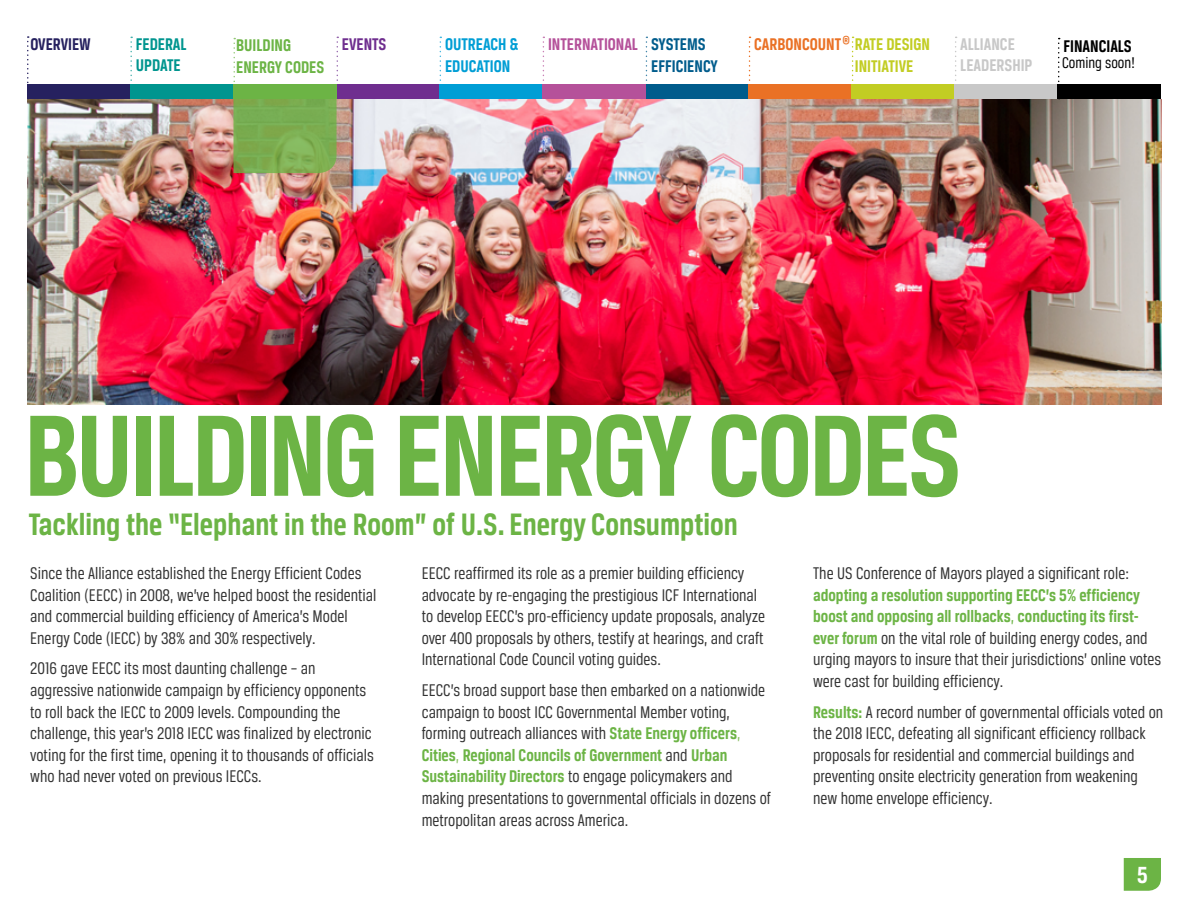
<style>
.page{position:relative;width:1188px;height:918px;background:#fff}
.page>*{position:absolute;margin:0;border:0;box-sizing:border-box;transform-origin:0 0}
.t1{font:700 123px "Breuer Condensed";letter-spacing:-.025em;color:#6cb445}
.t2{font:700 33px "Breuer Condensed";color:#6cb445}
.t3{font:700 24.9px "Breuer Condensed";color:#fff}
.t4{font:18px/21.6px "Breuer Condensed";color:#333}
.t5{font:700 18px/21.6px "Breuer Condensed";color:#c2cd23}
.t6{font:700 18px "Breuer Condensed";color:#6cb445}
.t7{font:700 18px/21.6px "Breuer Condensed";color:#009ed5}
.t8{font:700 18px/21px "Breuer Condensed";color:#c8c8c8}
.t9{font:700 18px/21.6px "Breuer Condensed";color:#005c8c}
.t10{font:700 18px/21px "Breuer Condensed";color:#00958f}
.t11{font:700 18px "Breuer Condensed";color:#b5519a}
.t12{font:700 18px "Breuer Condensed";color:#000}
.t13{font:700 18px "Breuer Condensed";color:#26215f}
.t14{font:700 18px "Breuer Condensed";color:#6f2e8f}
.t15{font:16.5px "Breuer Condensed";color:#000}
.t16{font:700 12px "Breuer Condensed";color:#ea7125}
.s1{color:#ea7125}
.s2{font-weight:700;color:#6cb445}
.s3{color:#8abe63}
.s4{color:#6cb445}
</style>
<div class="page">
<svg style="left:1124px;top:858px;width:37px;height:33px"></svg>
<img style="left:27px;top:100px;width:1134px;height:304px">
<div style="left:27px;top:85px;width:103px;height:14px;background:#26215f"></div>
<svg style="left:27px;top:36px;width:2px;height:49px"></svg>
<svg style="left:130px;top:37px;width:2px;height:48px"></svg>
<div style="left:130px;top:85px;width:103px;height:14px;background:#00958f"></div>
<div style="left:337px;top:85px;width:103px;height:14px;background:#6f2e8f"></div>
<svg style="left:440px;top:37px;width:1px;height:48px"></svg>
<div style="left:440px;top:85px;width:103px;height:14px;background:#009ed5"></div>
<svg style="left:646px;top:37px;width:1px;height:48px"></svg>
<div style="left:646px;top:85px;width:103px;height:14px;background:#005c8c"></div>
<svg style="left:543px;top:37px;width:1px;height:48px"></svg>
<div style="left:543px;top:85px;width:103px;height:14px;background:#b5519a"></div>
<svg style="left:749px;top:37px;width:2px;height:48px"></svg>
<div style="left:749px;top:85px;width:103px;height:14px;background:#ea7125"></div>
<svg style="left:852px;top:37px;width:2px;height:48px"></svg>
<div style="left:852px;top:85px;width:103px;height:14px;background:#c2cd23"></div>
<svg style="left:955px;top:37px;width:2px;height:48px"></svg>
<div style="left:955px;top:85px;width:103px;height:14px;background:#c8c8c8"></div>
<div style="left:1058px;top:85px;width:103px;height:14px;background:#000"></div>
<svg style="left:1058px;top:38px;width:2px;height:47px"></svg>
<svg style="left:233px;top:37px;width:105px;height:136px"></svg>
<p class="t16" style="left:842px;top:33px;width:9px">®</p>
<p class="t13" style="left:30px;top:34px;width:62px">OVERVIEW</p>
<p class="t10" style="left:136px;top:34px;width:52px">FEDERAL<br>UPDATE</p>
<p class="t14" style="left:342px;top:34px;width:46px">EVENTS</p>
<p class="t7" style="left:445px;top:33px;width:75px">OUTREACH &amp;<br>EDUCATION</p>
<p class="t9" style="left:651px;top:33px;width:68px">SYSTEMS<br>EFFICIENCY</p>
<p class="t11" style="left:548px;top:34px;width:91px">INTERNATIONAL</p>
<p class="t5" style="left:855px;top:33px;width:77px;text-indent:-101px"><span class="s1">CARBONCOUNT</span> RATE DESIGN<br>INITIATIVE</p>
<p class="t8" style="left:960px;top:34px;width:74px">ALLIANCE<br>LEADERSHIP</p>
<p class="t6" style="left:236px;top:36px;width:56px">BUILDING</p>
<p class="t12" style="left:1064px;top:36px;width:70px">FINANCIALS</p>
<p class="t6" style="left:236px;top:57px;width:90px">ENERGY CODES</p>
<p class="t15" style="left:1062px;top:54px;width:74px">Coming soon!</p>
<h1 class="t1" style="left:24px;top:388px;width:939px">BUILDING ENERGY CODES</h1>
<h2 class="t2" style="left:29px;top:506px;width:711px">Tackling the “Elephant in the Room” of U.S. Energy Consumption</h2>
<p class="t4" style="left:30px;top:562px;width:348px">Since the Alliance established the Energy Efficient Codes Coalition (EECC) in 2008, we’ve helped boost the residential and commercial building efficiency of America’s Model Energy Code (IECC) by 38% and 30% respectively.</p>
<p class="t4" style="left:30px;top:658px;width:345px">2016 gave EECC its most daunting challenge – an aggressive nationwide campaign by efficiency opponents to roll back the IECC to 2009 levels. Compounding the challenge, this year’s 2018 IECC was finalized by electronic voting for the first time, opening it to thousands of officials who had never voted on previous IECCs.</p>
<p class="t4" style="left:422px;top:562px;width:345px">EECC reaffirmed its role as a premier building efficiency advocate by re-engaging the prestigious ICF International to develop EECC’s pro-efficiency update proposals, analyze over 400 proposals by others, testify at hearings, and craft International Code Council voting guides.</p>
<p class="t4" style="left:422px;top:679px;width:351px">EECC’s broad support base then embarked on a nationwide campaign to boost ICC Governmental Member voting, forming outreach alliances with <span class="s2">State Energy officers</span><span class="s3">, </span><span class="s2">Cities</span><span class="s3">,</span> <span class="s2">Regional Councils of Government</span> and <span class="s2">Urban Sustainability Directors</span> to engage policymakers and making presentations to governmental officials in dozens of metropolitan areas across America.</p>
<p class="t4" style="left:813px;top:562px;width:317px">The US Conference of Mayors played a significant role:</p>
<p class="t4" style="left:813px;top:584px;width:350px"><span class="s2">adopting a resolution supporting EECC’s 5% efficiency boost and opposing all rollbacks</span><span class="s4">,</span> <span class="s2">conducting its first&shy;ever forum</span> on the vital role of building energy codes, and urging mayors to insure that their jurisdictions’ online votes were cast for building efficiency.</p>
<p class="t4" style="left:813px;top:701px;width:352px"><span class="s2">Results:</span> A record number of governmental officials voted on the 2018 IECC, defeating all significant efficiency rollback proposals for residential and commercial buildings and preventing onsite electricity generation from weakening new home envelope efficiency.</p>
<h3 class="t3" style="left:1137px;top:861px;width:12px">5</h3>
</div>
